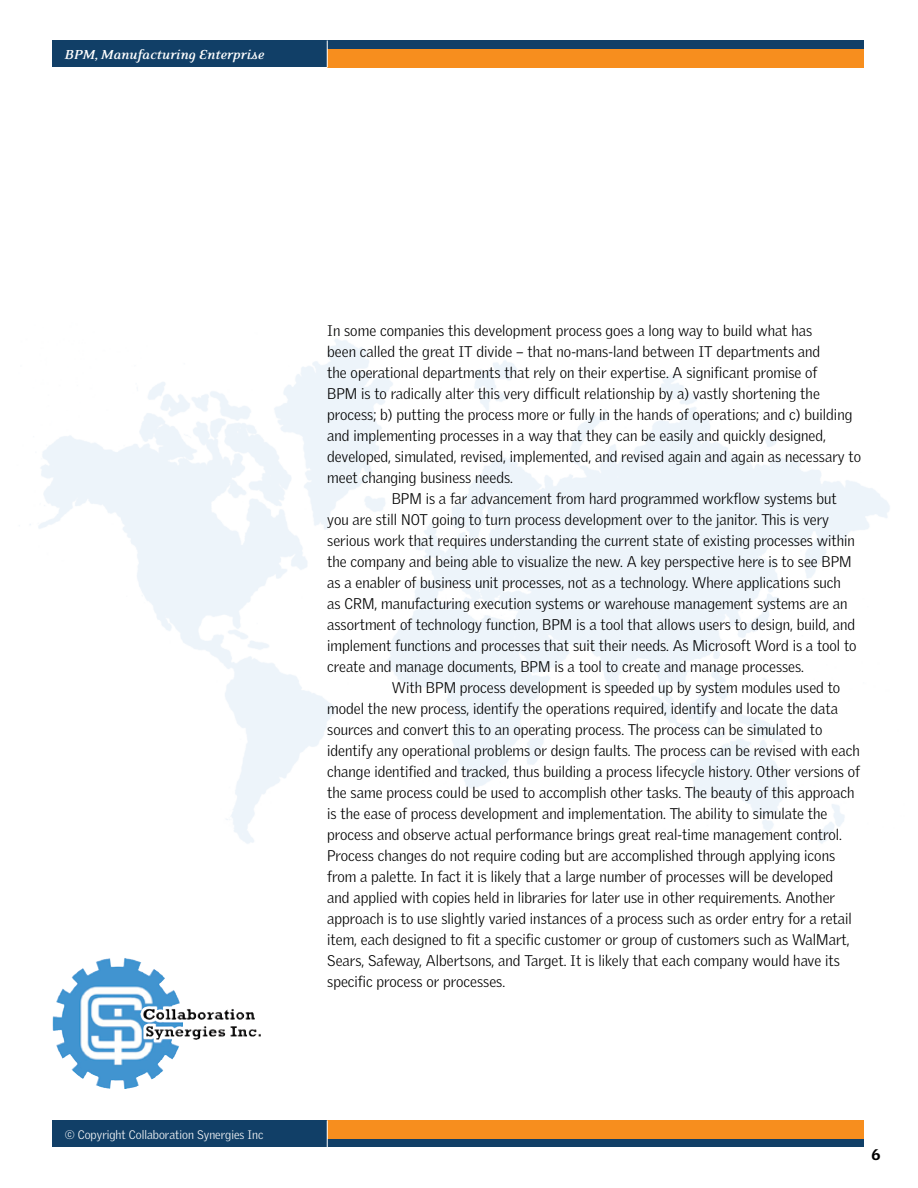
<style>
.page{position:relative;width:918px;height:1188px;background:#fff}
.page>*{position:absolute;margin:0;border:0;box-sizing:border-box;transform-origin:0 0}
.t1{font:300 15px "Griffith Gothic";color:#000}
.t2{font:italic 700 15px "Eidetic Neo";color:#fff}
.t3{font:900 15px "Griffith Gothic";color:#000}
.t4{font:300 12px "Griffith Gothic";color:#fff}
</style>
<div class="page">
<div style="left:53px;top:40px;width:811px;height:28px;background:#113f67"></div>
<div style="left:328px;top:49px;width:536px;height:19px;background:#f78e1e"></div>
<svg style="left:327px;top:40px;width:1px;height:28px"></svg>
<img style="left:71px;top:958px;width:53px;height:34px">
<div style="left:53px;top:1120px;width:811px;height:28px;background:#113f67"></div>
<div style="left:328px;top:1120px;width:536px;height:19px;background:#f78e1e"></div>
<svg style="left:327px;top:1120px;width:1px;height:28px"></svg>
<p class="t2" style="left:65px;top:47px;width:201px">BPM, Manufacturing Enterprise</p>
<p class="t4" style="left:65px;top:1128px;width:200px">© Copyright Collaboration Synergies Inc</p>
<p class="t1" style="left:327px;top:322px;width:486px">In some companies this development process goes a long way to build what has</p>
<p class="t1" style="left:327px;top:343px;width:495px">been called the great IT divide – that no-mans-land between IT departments and</p>
<p class="t1" style="left:327px;top:364px;width:491px">the operational departments that rely on their expertise. A significant promise of</p>
<p class="t1" style="left:327px;top:385px;width:494px">BPM is to radically alter this very difficult relationship by a) vastly shortening the</p>
<p class="t1" style="left:327px;top:406px;width:527px">process; b) putting the process more or fully in the hands of operations; and c) building</p>
<p class="t1" style="left:327px;top:427px;width:500px">and implementing processes in a way that they can be easily and quickly designed,</p>
<p class="t1" style="left:327px;top:448px;width:535px">developed, simulated, revised, implemented, and revised again and again as necessary to</p>
<p class="t1" style="left:327px;top:469px;width:187px">meet changing business needs.</p>
<p class="t1" style="left:392px;top:490px;width:447px">BPM is a far advancement from hard programmed workflow systems but</p>
<p class="t1" style="left:327px;top:511px;width:504px">you are still NOT going to turn process development over to the janitor. This is very</p>
<p class="t1" style="left:327px;top:532px;width:529px">serious work that requires understanding the current state of existing processes within</p>
<p class="t1" style="left:327px;top:553px;width:526px">the company and being able to visualize the new. A key perspective here is to see BPM</p>
<p class="t1" style="left:327px;top:574px;width:515px">as a enabler of business unit processes, not as a technology. Where applications such</p>
<p class="t1" style="left:327px;top:595px;width:522px">as CRM, manufacturing execution systems or warehouse management systems are an</p>
<p class="t1" style="left:327px;top:616px;width:530px">assortment of technology function, BPM is a tool that allows users to design, build, and</p>
<p class="t1" style="left:327px;top:637px;width:531px">implement functions and processes that suit their needs. As Microsoft Word is a tool to</p>
<p class="t1" style="left:327px;top:658px;width:478px">create and manage documents, BPM is a tool to create and manage processes.</p>
<p class="t1" style="left:392px;top:679px;width:450px">With BPM process development is speeded up by system modules used to</p>
<p class="t1" style="left:327px;top:700px;width:512px">model the new process, identify the operations required, identify and locate the data</p>
<p class="t1" style="left:327px;top:721px;width:497px">sources and convert this to an operating process. The process can be simulated to</p>
<p class="t1" style="left:327px;top:742px;width:534px">identify any operational problems or design faults. The process can be revised with each</p>
<p class="t1" style="left:327px;top:763px;width:534px">change identified and tracked, thus building a process lifecycle history. Other versions of</p>
<p class="t1" style="left:327px;top:784px;width:529px">the same process could be used to accomplish other tasks. The beauty of this approach</p>
<p class="t1" style="left:327px;top:805px;width:502px">is the ease of process development and implementation. The ability to simulate the</p>
<p class="t1" style="left:327px;top:826px;width:516px">process and observe actual performance brings great real-time management control.</p>
<p class="t1" style="left:327px;top:847px;width:509px">Process changes do not require coding but are accomplished through applying icons</p>
<p class="t1" style="left:327px;top:868px;width:508px">from a palette. In fact it is likely that a large number of processes will be developed</p>
<p class="t1" style="left:327px;top:889px;width:509px">and applied with copies held in libraries for later use in other requirements. Another</p>
<p class="t1" style="left:327px;top:910px;width:526px">approach is to use slightly varied instances of a process such as order entry for a retail</p>
<p class="t1" style="left:327px;top:931px;width:524px">item, each designed to fit a specific customer or group of customers such as WalMart,</p>
<p class="t1" style="left:327px;top:952px;width:514px">Sears, Safeway, Albertsons, and Target. It is likely that each company would have its</p>
<p class="t1" style="left:327px;top:973px;width:179px">specific process or processes.</p>
<p class="t3" style="left:872px;top:1145px;width:10px">6</p>
</div>
